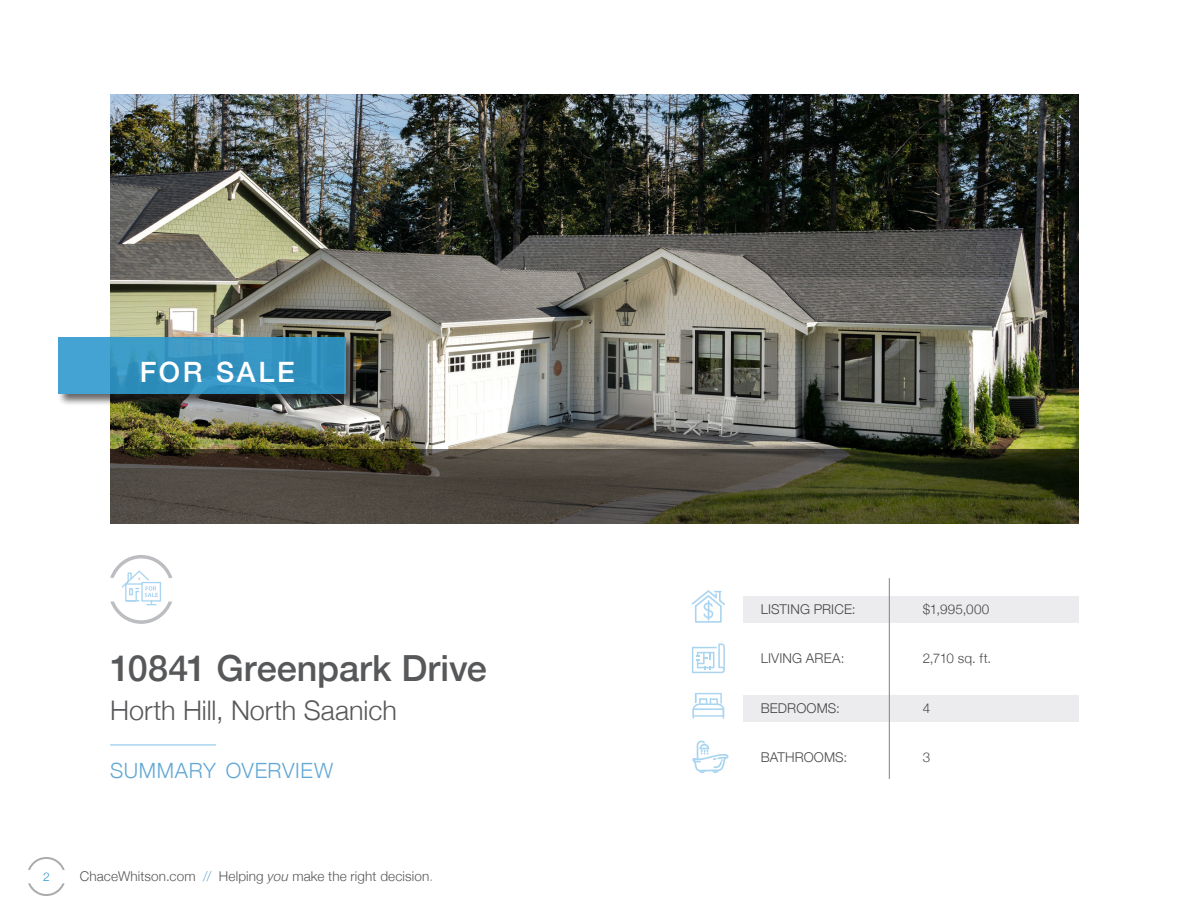
<style>
.page{position:relative;width:1188px;height:918px;background:#fff}
.page>*{position:absolute;margin:0;border:0;box-sizing:border-box;transform-origin:0 0}
.t1{font:500 36px "Helvetica Neue";letter-spacing:.005em;color:#57585a}
.t2{font:500 28.05px "Helvetica Neue";letter-spacing:.095em;color:#fff}
.t3{font:300 27px "Helvetica Neue";color:#57585a}
.t4{font:300 21px "Helvetica Neue";letter-spacing:.03em;color:#62a8d5}
.t5{font:300 13.5px "Helvetica Neue";letter-spacing:.01em;color:#4b4c4d}
.t6{font:300 13.5px "Helvetica Neue";letter-spacing:.01em;color:#57585a}
.t7{font:300 12px "Helvetica Neue";color:#2f99cd}
.s1{color:#62a8d5}
.s2{font-style:italic}
</style>
<div class="page">
<svg style="left:28px;top:857px;width:37px;height:13px"></svg>
<svg style="left:28px;top:883px;width:37px;height:13px"></svg>
<div style="left:743px;top:597px;width:335px;height:26px;background:#ececee"></div>
<div style="left:743px;top:695px;width:335px;height:27px;background:#ececee"></div>
<img style="left:110px;top:94px;width:968px;height:355px">
<div style="left:57px;top:336px;width:301px;height:70px;background:#231f20;opacity:.75"></div>
<svg style="left:58px;top:337px;width:287px;height:57px;background:#3795c3"></svg>
<svg style="left:110px;top:449px;width:968px;height:74px;background:#444230"></svg>
<hr style="left:110px;top:744px;width:106px;height:2px;background:#aad5f1">
<svg style="left:692px;top:643px;width:33px;height:30px"></svg>
<svg style="left:110px;top:555px;width:62px;height:69px"></svg>
<svg style="left:692px;top:590px;width:33px;height:33px"></svg>
<svg style="left:692px;top:693px;width:32px;height:26px"></svg>
<svg style="left:692px;top:741px;width:37px;height:32px"></svg>
<hr style="left:889px;top:578px;width:1px;height:201px;background:#808285">
<p class="t2" style="left:140px;top:350px;width:156px">FOR SALE</p>
<p class="t1" style="left:110px;top:639px;width:378px">10841 Greenpark Drive</p>
<p class="t3" style="left:110px;top:689px;width:288px">Horth Hill, North Saanich</p>
<p class="t4" style="left:110px;top:753px;width:224px">SUMMARY OVERVIEW</p>
<p class="t7" style="left:43px;top:867px;width:8px">2</p>
<p class="t6" style="left:80px;top:865px;width:355px">ChaceWhitson.com <span class="s1">//</span> Helping <span class="s2">you</span> make the right decision<span class="s1">.</span></p>
<p class="t5" style="left:761px;top:598px;width:96px">LISTING PRICE:</p>
<p class="t5" style="left:923px;top:598px;width:68px">$1,995,000</p>
<p class="t5" style="left:761px;top:647px;width:85px">LIVING AREA:</p>
<p class="t5" style="left:923px;top:647px;width:70px">2,710 sq. ft.</p>
<p class="t5" style="left:761px;top:697px;width:81px">BEDROOMS:</p>
<p class="t5" style="left:923px;top:697px;width:9px">4</p>
<p class="t5" style="left:761px;top:746px;width:88px">BATHROOMS:</p>
<p class="t5" style="left:923px;top:746px;width:9px">3</p>
</div>
